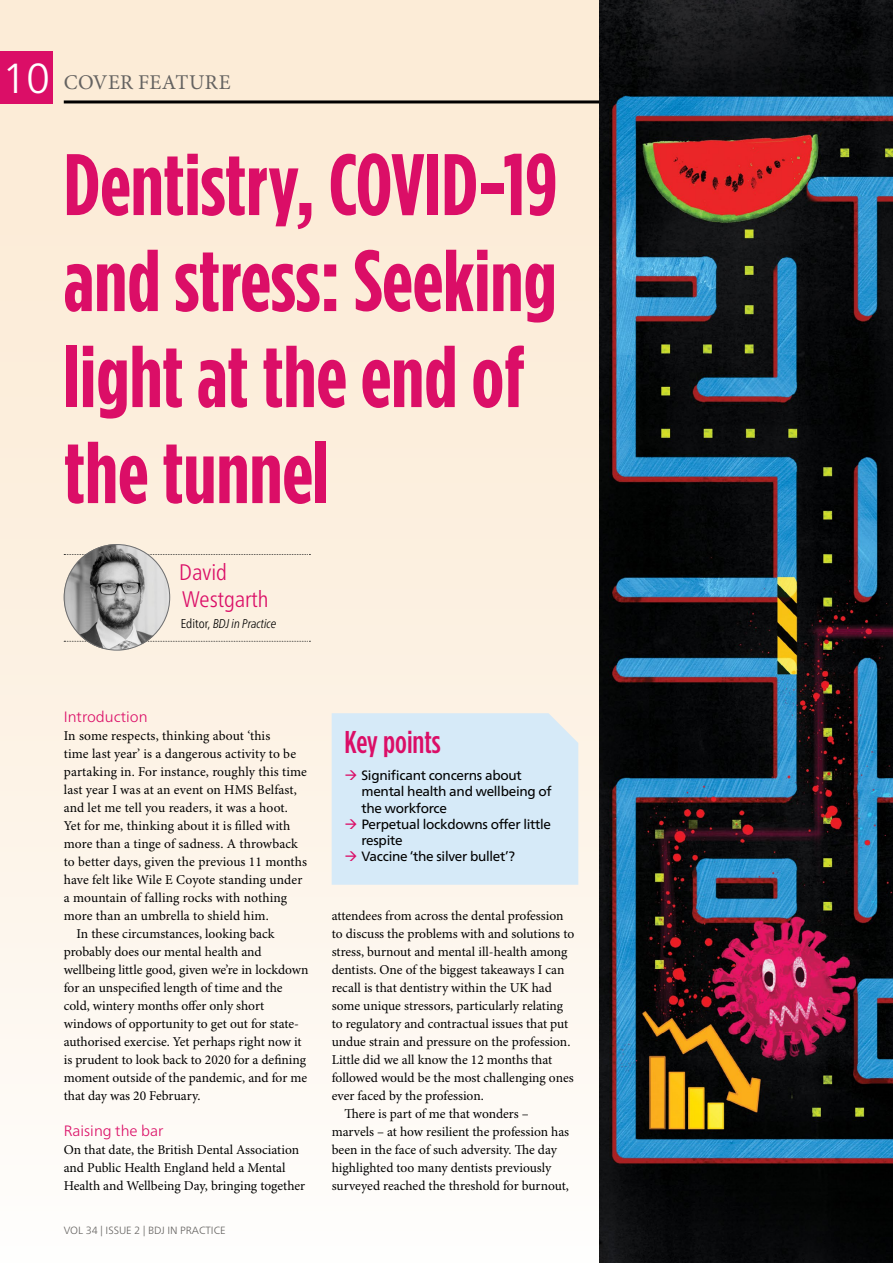
<style>
.page{position:relative;width:893px;height:1263px;background:#fff}
.page>*{position:absolute;margin:0;border:0;box-sizing:border-box;transform-origin:0 0}
.Title_headline_colou{font:700 87px/96px "Gotham Condensed";color:#db0e67}
.NoXML_page_numbers{font:300 42px "Frutiger Neue LT Pro";color:#fff}
.Box_Heading_x{font:500 31.5px "Gotham Condensed";color:#db0e67}
.NoXML_author_name{font:300 condensed 22.5px/27px "Frutiger Neue LT Pro";color:#db0e67}
.NoXML_category{font:21px "Minion Pro";letter-spacing:.015em;color:#656361}
.SectionHeading_1_x{font:300 15px "Frutiger Neue LT Pro";color:#db0e67}
.Para_body_1st{font:13.5px/18px "Minion Pro";color:#000}
.Para_body{font:13.5px/18px "Minion Pro";letter-spacing:-.005em;color:#000}
.t1{font:13.5px/16.2px "Frutiger Neue LT Pro";letter-spacing:-.02em;color:#000}
.Biography_author_job{font:italic 300 condensed 12.75px "Frutiger Neue LT Pro";color:#000}
.NoXML_footer{font:300 10.5px "Frutiger Neue LT Pro";color:#656361}
.s1{font-style:normal}
</style>
<div class="page">
<div style="left:0;top:0;width:893px;height:1263px;background:linear-gradient(to bottom,#fbe8d1,#fefcf8)"></div>
<div style="left:0;top:51px;width:52px;height:52px;background:#db0e67"></div>
<hr style="left:64px;top:100px;width:536px;height:3px;background:#000">
<img style="left:600px;top:0;width:293px;height:1263px">
<svg style="left:64px;top:554px;width:246px;height:1px"></svg>
<svg style="left:64px;top:641px;width:246px;height:1px"></svg>
<img style="left:64px;top:544px;width:106px;height:106px;border-radius:53px">
<div style="left:332px;top:713px;width:246px;height:172px;background:#d6eaf8"></div>
<p class="NoXML_page_numbers" style="left:2px;top:54px;width:50px">10</p>
<p class="NoXML_category" style="left:64px;top:70px;width:168px">COVER FEATURE</p>
<p class="Title_headline_colou" style="left:64px;top:136px;width:495px">Dentistry, COVID-19 and stress: Seeking light at the end of the tunnel</p>
<p class="NoXML_author_name" style="left:179px;top:559px;width:91px">David<br>Westgarth</p>
<p class="Biography_author_job" style="left:181px;top:616px;width:97px"><span class="s1">Editor,</span> BDJ in Practice</p>
<p class="SectionHeading_1_x" style="left:64px;top:708px;width:85px">Introduction</p>
<p class="Para_body_1st" style="left:64px;top:727px;width:245px">In some respects, thinking about ‘this<br>time last year’ is a dangerous activity to be partaking in. For instance, roughly this time last year I was at an event on HMS Belfast, and let me tell you readers, it was a hoot.<br>Yet for me, thinking about it is filled with more than a tinge of sadness. A throwback to better days, given the previous 11 months have felt like Wile E Coyote standing under a mountain of falling rocks with nothing more than an umbrella to shield him.</p>
<p class="Para_body" style="left:64px;top:925px;width:246px;text-indent:13px">In these circumstances, looking back probably does our mental health and wellbeing little good, given we’re in lockdown for an unspecified length of time and the cold, wintery months offer only short windows of opportunity to get out for state&shy;authorised exercise. Yet perhaps right now it is prudent to look back to 2020 for a defining moment outside of the pandemic, and for me that day was 20 February.</p>
<p class="SectionHeading_1_x" style="left:64px;top:1122px;width:101px">Raising the bar</p>
<p class="Para_body_1st" style="left:64px;top:1141px;width:243px">On that date, the British Dental Association and Public Health England held a Mental<br>Health and Wellbeing Day, bringing together</p>
<p class="NoXML_footer" style="left:64px;top:1224px;width:163px">VOL 34 | ISSUE 2 | BDJ IN PRACTICE</p>
<p class="Box_Heading_x" style="left:344px;top:723px;width:98px">Key points</p>
<p class="t1" style="left:361px;top:767px;width:192px">Significant concerns about mental health and wellbeing of the workforce</p>
<p class="t1" style="left:361px;top:816px;width:191px">Perpetual lockdowns offer little respite</p>
<p class="t1" style="left:361px;top:848px;width:155px">Vaccine ‘the silver bullet’?</p>
<p class="Para_body_1st" style="left:332px;top:907px;width:244px">attendees from across the dental profession to discuss the problems with and solutions to stress, burnout and mental ill-health among dentists. One of the biggest takeaways I can recall is that dentistry within the UK had some unique stressors, particularly relating to regulatory and contractual issues that put undue strain and pressure on the profession.<br>Little did we all know the 12 months that followed would be the most challenging ones ever faced by the profession.</p>
<p class="Para_body" style="left:332px;top:1105px;width:239px;text-indent:13px">There is part of me that wonders – marvels – at how resilient the profession has been in the face of such adversity. The day highlighted too many dentists previously surveyed reached the threshold for burnout,</p>
</div>
